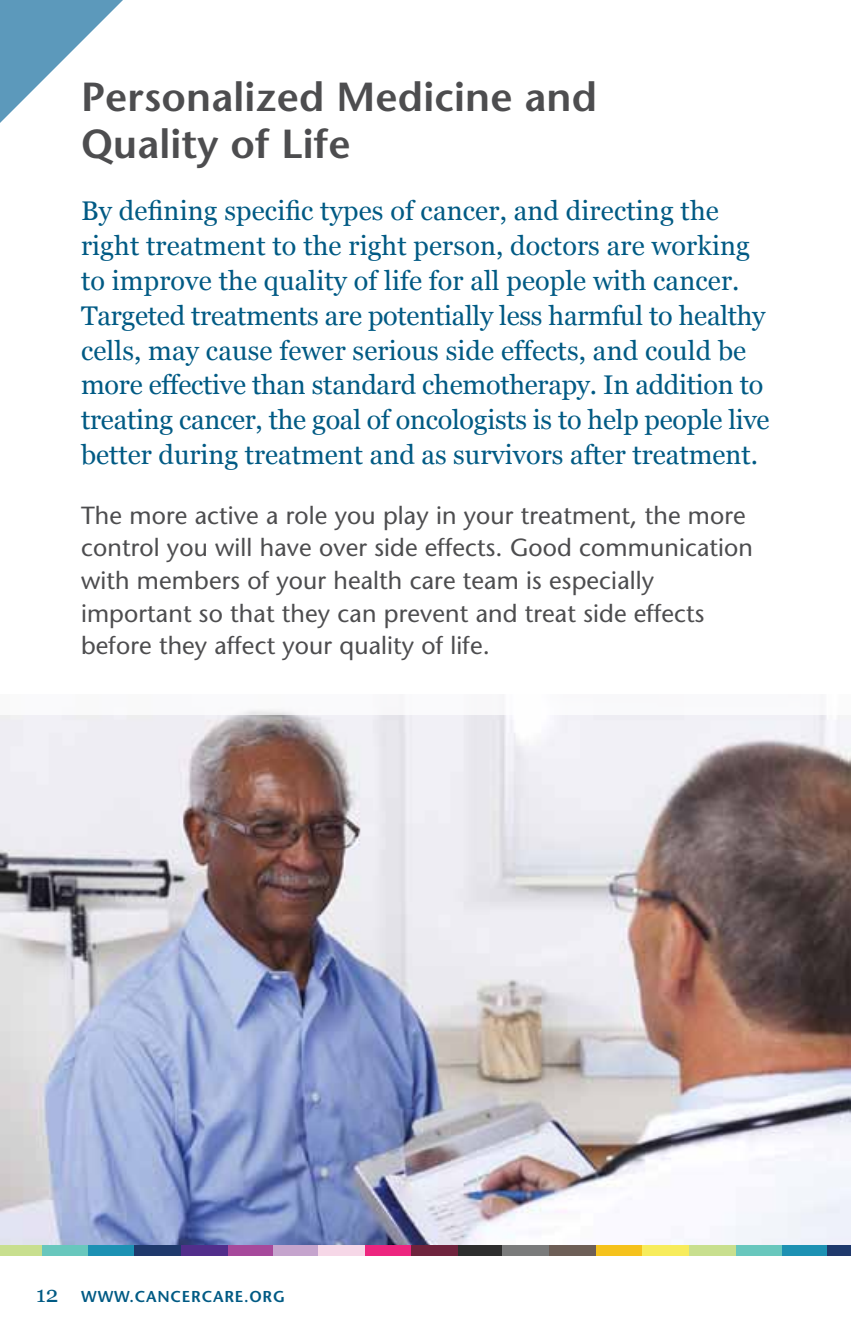
<style>
.page{position:relative;width:851px;height:1337px;background:#fff}
.page>*{position:absolute;margin:0;border:0;box-sizing:border-box;transform-origin:0 0}
.t1{font:600 40.5px/47.2px "Stone Sans Std";letter-spacing:.005em;color:#4d4d4f}
.t2{font:27px/34.9px "Georgia";color:#005a84}
.t3{font:500 24.75px/32.6px "Stone Sans Std";letter-spacing:.005em;color:#4d4d4f}
.t4{font:600 15.75px "Stone Sans Std";color:#005a84}
.s1{font-family:"Georgia";font-weight:400;font-size:22.5px}
</style>
<div class="page">
<div style="left:226px;top:1244px;width:47px;height:11px;background:#a6499b"></div>
<div style="left:273px;top:1244px;width:46px;height:11px;background:#c5a4cd"></div>
<div style="left:780px;top:1244px;width:47px;height:11px;background:#1d91b3"></div>
<div style="left:181px;top:1244px;width:46px;height:11px;background:#522e8b"></div>
<div style="left:735px;top:1244px;width:46px;height:11px;background:#68c7bd"></div>
<div style="left:827px;top:1244px;width:23px;height:11px;background:#1f396c"></div>
<div style="left:595px;top:1244px;width:47px;height:11px;background:#f5c21c"></div>
<div style="left:642px;top:1244px;width:46px;height:11px;background:#f7ec5c"></div>
<div style="left:549px;top:1244px;width:46px;height:11px;background:#6d5e56"></div>
<div style="left:456px;top:1245px;width:46px;height:10px;background:#2d2d2d"></div>
<div style="left:502px;top:1245px;width:47px;height:10px;background:#7a7b7b"></div>
<div style="left:364px;top:1244px;width:47px;height:11px;background:#ed267f"></div>
<div style="left:411px;top:1244px;width:46px;height:11px;background:#6f233d"></div>
<div style="left:318px;top:1244px;width:46px;height:11px;background:#f6d7e7"></div>
<div style="left:88px;top:1244px;width:46px;height:11px;background:#1d91b3"></div>
<div style="left:41px;top:1244px;width:47px;height:11px;background:#68c7bd"></div>
<div style="left:134px;top:1244px;width:47px;height:11px;background:#1f396c"></div>
<div style="left:688px;top:1244px;width:47px;height:11px;background:#c8df8e"></div>
<div style="left:0;top:1244px;width:42px;height:11px;background:#c8df8e"></div>
<img style="left:0;top:714px;width:850px;height:531px">
<svg style="left:0;top:0;width:123px;height:123px"></svg>
<h1 class="t1" style="left:81px;top:73px;width:517px">Personalized Medicine and<br>Quality of Life</h1>
<p class="t2" style="left:81px;top:194px;width:690px">By defining specific types of cancer, and directing the right treatment to the right person, doctors are working to improve the quality of life for all people with cancer.<br>Targeted treatments are potentially less harmful to healthy cells, may cause fewer serious side effects, and could be more effective than standard chemotherapy. In addition to treating cancer, the goal of oncologists is to help people live better during treatment and as survivors after treatment.</p>
<p class="t3" style="left:81px;top:499px;width:673px">The more active a role you play in your treatment, the more control you will have over side effects. Good communication with members of your health care team is especially important so that they can prevent and treat side effects before they affect your quality of life.</p>
<p class="t4" style="left:36px;top:1286px;width:63px"><span class="s1">12</span> www</p>
<p class="t4" style="left:129px;top:1286px;width:9px">.cance</p>
<p class="t4" style="left:191px;top:1286px;width:93px">rca re.org</p>
</div>
